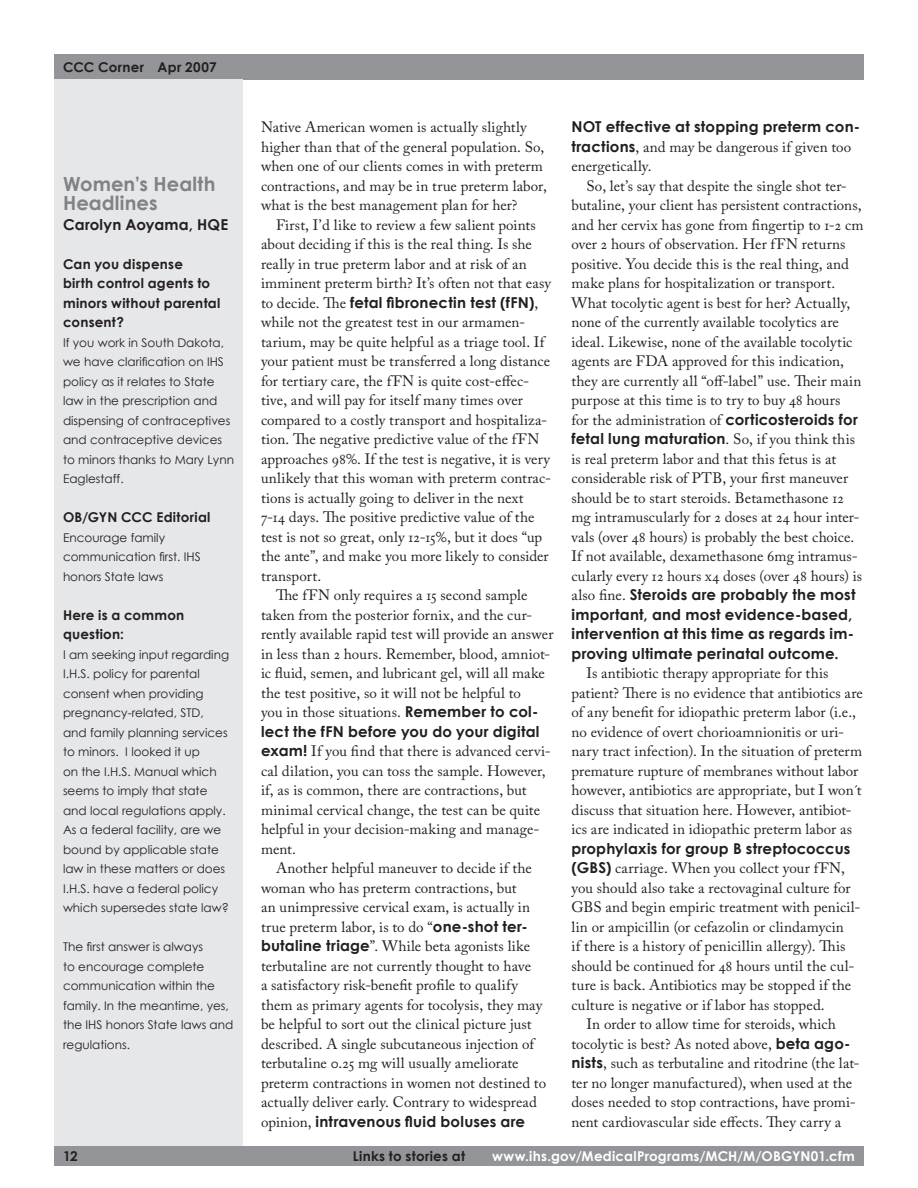
<style>
.page{position:relative;width:918px;height:1188px;background:#fff}
.page>*{position:absolute;margin:0;border:0;box-sizing:border-box;transform-origin:0 0}
._1-head__century_got{font:700 19.5px/19.5px "Century Gothic";letter-spacing:.005em;color:#808285}
._2-body_p2{font:15px/19.5px "Adobe Caslon Pro";letter-spacing:.005em;color:#231f20}
._2-body_p1{font:15px/19.5px "Adobe Caslon Pro";letter-spacing:.005em;color:#231f20}
._2-body_p2-2{font:700 15px/19.5px "Century Gothic";letter-spacing:.015em;color:#231f20}
._1-head_3{font:700 15px "Century Gothic";letter-spacing:.01em;color:#231f20}
._1-head_sub1-space_b{font:700 13.5px/19.5px "Century Gothic";letter-spacing:.015em;color:#231f20}
.t1{font:700 13.5px "Century Gothic";letter-spacing:.015em;color:#fff}
._8-sidebar_no_space{font:12px/19.5px "Century Gothic";color:#231f20}
._8-sidebar{font:12px/19.5px "Century Gothic";color:#231f20}
.s1{font-family:"Century Gothic";font-weight:700}
.s2{font-family:"Adobe Caslon Pro";font-weight:400}
</style>
<div class="page">
<div style="left:54px;top:54px;width:810px;height:26px;background:#939598"></div>
<div style="left:54px;top:1146px;width:810px;height:20px;background:#939598"></div>
<div style="left:54px;top:80px;width:189px;height:1066px;background:#e6e7e9"></div>
<p class="_1-head_sub1-space_b" style="left:63px;top:57px;width:155px">CCC Corner Apr 2007</p>
<p class="_1-head__century_got" style="left:63px;top:173px;width:154px">Women’s Health<br>Headlines</p>
<p class="_1-head_3" style="left:63px;top:213px;width:167px">Carolyn Aoyama, H QE</p>
<p class="_1-head_sub1-space_b" style="left:63px;top:253px;width:159px">Can you dispense<br>birth control agents to minors without parental consent?</p>
<p class="_8-sidebar_no_space" style="left:63px;top:332px;width:172px">If you work in South Dakota, we have clarification on IHS policy as it relates to State law in the prescription and dispensing of contraceptives and contraceptive devices to minors thanks to Mary Lynn<br>Eaglestaff.</p>
<p class="_1-head_sub1-space_b" style="left:63px;top:507px;width:149px">OB/GYN CCC Editorial</p>
<p class="_8-sidebar_no_space" style="left:63px;top:527px;width:139px">Encourage family communication first. IHS honors State laws</p>
<p class="_1-head_sub1-space_b" style="left:63px;top:604px;width:123px">Here is a common question:</p>
<p class="_8-sidebar_no_space" style="left:63px;top:644px;width:168px">I am seeking input regarding<br>I.H.S. policy for parental consent when providing pregnancy-related, STD, and family planning services to minors. I looked it up<br>on the I.H.S. Manual which seems to imply that state and local regulations apply.<br>As a federal facility, are we bound by applicable state law in these matters or does<br>I.H.S. have a federal policy which supersedes state law?</p>
<p class="_8-sidebar" style="left:63px;top:937px;width:172px">The first answer is always<br>to encourage complete communication within the family. In the meantime, yes, the IHS honors State laws and regulations.</p>
<p class="_2-body_p1" style="left:261px;top:117px;width:287px">Native American women is actually slightly higher than that of the general population. So, when one of our clients comes in with preterm contractions, and may be in true preterm labor, what is the best management plan for her?</p>
<p class="_2-body_p2" style="left:261px;top:215px;width:292px;text-indent:15px">First, I’d like to review a few salient points about deciding if this is the real thing. Is she really in true preterm labor and at risk of an imminent preterm birth? It’s often not that easy to decide. The <span class="s1">fetal fibronectin test (fFN)</span>, while not the greatest test in our armamen&shy;tarium, may be quite helpful as a triage tool. If your patient must be transferred a long distance for tertiary care, the fFN is quite cost-effec&shy;tive, and will pay for itself many times over compared to a costly transport and hospitaliza&shy;tion. The negative predictive value of the fFN approaches 98%. If the test is negative, it is very unlikely that this woman with preterm contrac&shy;tions is actually going to deliver in the next 7-14 days. The positive predictive value of the test is not so great, only 12-15%, but it does “up the ante”, and make you more likely to consider transport.</p>
<p class="_2-body_p2" style="left:261px;top:585px;width:294px;text-indent:15px">The fFN only requires a 15 second sample taken from the posterior fornix, and the cur&shy;rently available rapid test will provide an answer in less than 2 hours. Remember, blood, amniot&shy;ic fluid, semen, and lubricant gel, will all make the test positive, so it will not be helpful to<br>you in those situations. <span class="s1">Remember to col&shy;lect the fFN before you do your digital exam!</span> If you find that there is advanced cervi&shy;cal dilation, you can toss the sample. However, if, as is common, there are contractions, but minimal cervical change, the test can be quite helpful in your decision-making and manage&shy;ment.</p>
<p class="_2-body_p2" style="left:261px;top:858px;width:287px;text-indent:15px">Another helpful maneuver to decide if the woman who has preterm contractions, but<br>an unimpressive cervical exam, is actually in true preterm labor, is to do “<span class="s1">one-shot ter&shy;butaline triage</span>”. While beta agonists like terbutaline are not currently thought to have<br>a satisfactory risk-benefit profile to qualify them as primary agents for tocolysis, they may be helpful to sort out the clinical picture just described. A single subcutaneous injection of terbutaline 0.25 mg will usually ameliorate preterm contractions in women not destined to actually deliver early. Contrary to widespread opinion, <span class="s1">intravenous fluid boluses are</span></p>
<p class="_2-body_p2-2" style="left:572px;top:116px;width:290px">NOT effective at stopping preterm con&shy;tractions<span class="s2">, and may be dangerous if given too energetically.</span></p>
<p class="_2-body_p2" style="left:572px;top:176px;width:294px;text-indent:15px">So, let’s say that despite the single shot ter&shy;butaline, your client has persistent contractions, and her cervix has gone from fingertip to 1-2 cm over 2 hours of observation. Her fFN returns positive. You decide this is the real thing, and make plans for hospitalization or transport.<br>What tocolytic agent is best for her? Actually, none of the currently available tocolytics are ideal. Likewise, none of the available tocolytic agents are FDA approved for this indication, they are currently all “off-label” use. Their main purpose at this time is to try to buy 48 hours<br>for the administration of <span class="s1">corticosteroids for fetal lung maturation</span>. So, if you think this is real preterm labor and that this fetus is at considerable risk of PTB, your first maneuver should be to start steroids. Betamethasone 12 mg intramuscularly for 2 doses at 24 hour inter&shy;vals (over 48 hours) is probably the best choice.<br>If not available, dexamethasone 6mg intramus&shy;cularly every 12 hours x4 doses (over 48 hours) is also fine. <span class="s1">Steroids are probably the most important, and most evidence-based, intervention at this time as regards im&shy;proving ultimate perinatal outcome.</span></p>
<p class="_2-body_p2" style="left:572px;top:663px;width:293px;text-indent:15px">Is antibiotic therapy appropriate for this patient? There is no evidence that antibiotics are of any benefit for idiopathic preterm labor (i.e., no evidence of overt chorioamnionitis or uri&shy;nary tract infection). In the situation of preterm premature rupture of membranes without labor however, antibiotics are appropriate, but I won´t discuss that situation here. However, antibiot&shy;ics are indicated in idiopathic preterm labor as <span class="s1">prophylaxis for group B streptococcus (GBS)</span> carriage. When you collect your fFN, you should also take a rectovaginal culture for GBS and begin empiric treatment with penicil&shy;lin or ampicillin (or cefazolin or clindamycin<br>if there is a history of penicillin allergy). This should be continued for 48 hours until the cul&shy;ture is back. Antibiotics may be stopped if the culture is negative or if labor has stopped.</p>
<p class="_2-body_p2" style="left:572px;top:1014px;width:290px;text-indent:15px">In order to allow time for steroids, which tocolytic is best? As noted above, <span class="s1">beta ago&shy;nists</span>, such as terbutaline and ritodrine (the lat&shy;ter no longer manufactured), when used at the doses needed to stop contractions, have promi&shy;nent cardiovascular side effects. They carry a</p>
<p class="_1-head_sub1-space_b" style="left:63px;top:1146px;width:16px">12</p>
<p class="_1-head_sub1-space_b" style="left:353px;top:1146px;width:114px">Links to stories at</p>
<p class="t1" style="left:492px;top:1146px;width:364px">www.ihs.gov/MedicalPrograms/MCH/M/OBGYN 01.cfm</p>
</div>
